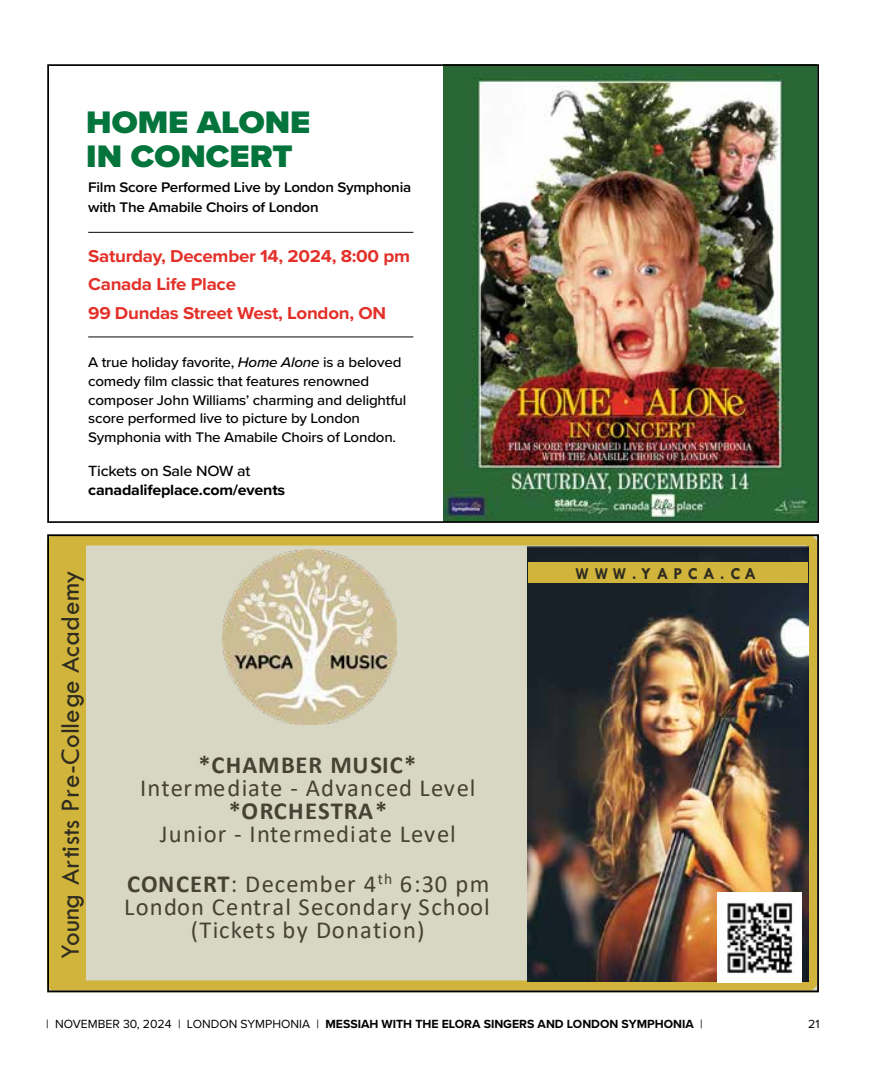
<style>
.page{position:relative;width:882px;height:1071px;background:#fff}
.page>*{position:absolute;margin:0;border:0;box-sizing:border-box;transform-origin:0 0}
.t1{font:900 32.2px/33.9px "Proxima Nova";color:#03743b;scale:1.05 1}
.t2{font:27.12px "Tw Cen";letter-spacing:.015em;color:#2e2b21}
.t3{font:24.68px "Calibri";letter-spacing:.05em;color:#474233}
.t4{font:700 24.68px "Calibri";letter-spacing:.045em;color:#474233}
.t5{font:24.5px "Calibri";letter-spacing:.05em;color:#474233}
.t6{font:700 24.5px "Calibri";letter-spacing:.045em;color:#474233}
.t7{font:700 17.85px/28.9px "Proxima Nova";letter-spacing:-.015em;color:#e3312a;scale:1.05 1}
.t8{font:700 16.8px "Tw Cen";letter-spacing:.315em;color:#2e2b21}
.t9{font:700 15.22px "Proxima Nova";letter-spacing:-.015em;color:#000;scale:1.05 1}
.t10{font:500 15.22px "Proxima Nova";letter-spacing:-.015em;color:#000;scale:1.05 1}
.t11{font:500 14.53px/18.7px "Proxima Nova";letter-spacing:-.015em;color:#000;scale:1.05 1}
.t12{font:600 14.53px/20.5px "Proxima Nova";letter-spacing:-.015em;color:#000;scale:1.05 1}
.t13{font:700 12.25px "Proxima Nova";color:#000}
.t14{font:12.25px "Proxima Nova";color:#000}
.s1{font-style:italic}
.s2{font-weight:700}
.s3{font-weight:400}
</style>
<div class="page">
<img style="left:47px;top:64px;width:772px;height:459px">
<hr style="left:88px;top:232px;width:325px;height:1px;background:#000">
<hr style="left:88px;top:337px;width:325px;height:1px;background:#000">
<div style="left:47px;top:534px;width:772px;height:458px;background:#d8d7c4"></div>
<div style="left:47px;top:536px;width:770px;height:454px;border:10px solid #d0b43b"></div>
<img style="left:527px;top:547px;width:281px;height:435px">
<img style="left:718px;top:892px;width:84px;height:91px">
<div style="left:53px;top:542px;width:33px;height:443px;background:#d0b43b"></div>
<div style="left:529px;top:562px;width:279px;height:21px;background:#d0b43b"></div>
<img style="left:222px;top:550px;width:175px;height:174px">
<div style="left:47px;top:534px;width:772px;height:458px;border:2px solid #000"></div>
<h1 class="t1" style="left:86px;top:105px;width:215px">HOME ALONE<br>IN CONCERT</h1>
<p class="t12" style="left:88px;top:177px;width:309px">Film Score Performed Live by London Symphonia with The Amabile Choirs of London</p>
<p class="t7" style="left:88px;top:241px;width:308px">Saturday, December 14, 2024, 8:00 pm<br>Canada Life Place<br>99 Dundas Street West, London, ON</p>
<p class="t11" style="left:88px;top:353px;width:305px">A true holiday favorite, <span class="s1">Home Alone</span> is a beloved comedy film classic that features renowned composer John Williams’ charming and delightful score performed live to picture by London Symphonia with The Amabile Choirs of London.</p>
<p class="t10" style="left:88px;top:460px;width:156px">Tickets on Sale NOW at</p>
<p class="t9" style="left:88px;top:478px;width:189px">canadalifeplace.com/events</p>
<h2 class="t2" style="left:54px;top:959px;width:390px;rotate:-90deg">Young Artists Pre-College Academy</h2>
<p class="t8" style="left:575px;top:564px;width:182px">WWW.YAPCA.CA</p>
<h3 class="t6" style="left:199px;top:747px;width:219px">*CHAMBER MUSIC*</h3>
<h3 class="t3" style="left:140px;top:771px;width:337px">Intermediate - Advanced Level</h3>
<h3 class="t4" style="left:229px;top:794px;width:160px">*ORCHESTRA*</h3>
<h3 class="t3" style="left:160px;top:817px;width:297px">Junior - Intermediate Level</h3>
<h3 class="t5" style="left:127px;top:867px;width:364px"><span class="s2">CONCERT</span>: December 4<sup>th</sup> 6:30 pm</h3>
<h3 class="t3" style="left:124px;top:890px;width:367px">London Central Secondary School</h3>
<h3 class="t5" style="left:191px;top:913px;width:235px">(Tickets by Donation)</h3>
<p class="t13" style="left:46px;top:1015px;width:658px"><span class="s3">| NOVEMBER 30, 2024 | LONDON SYMPHONIA |</span> MESSIAH WITH THE ELORA SINGERS AND LONDON SYMPHONIA <span class="s3">|</span></p>
<p class="t14" style="left:808px;top:1015px;width:13px">21</p>
</div>
